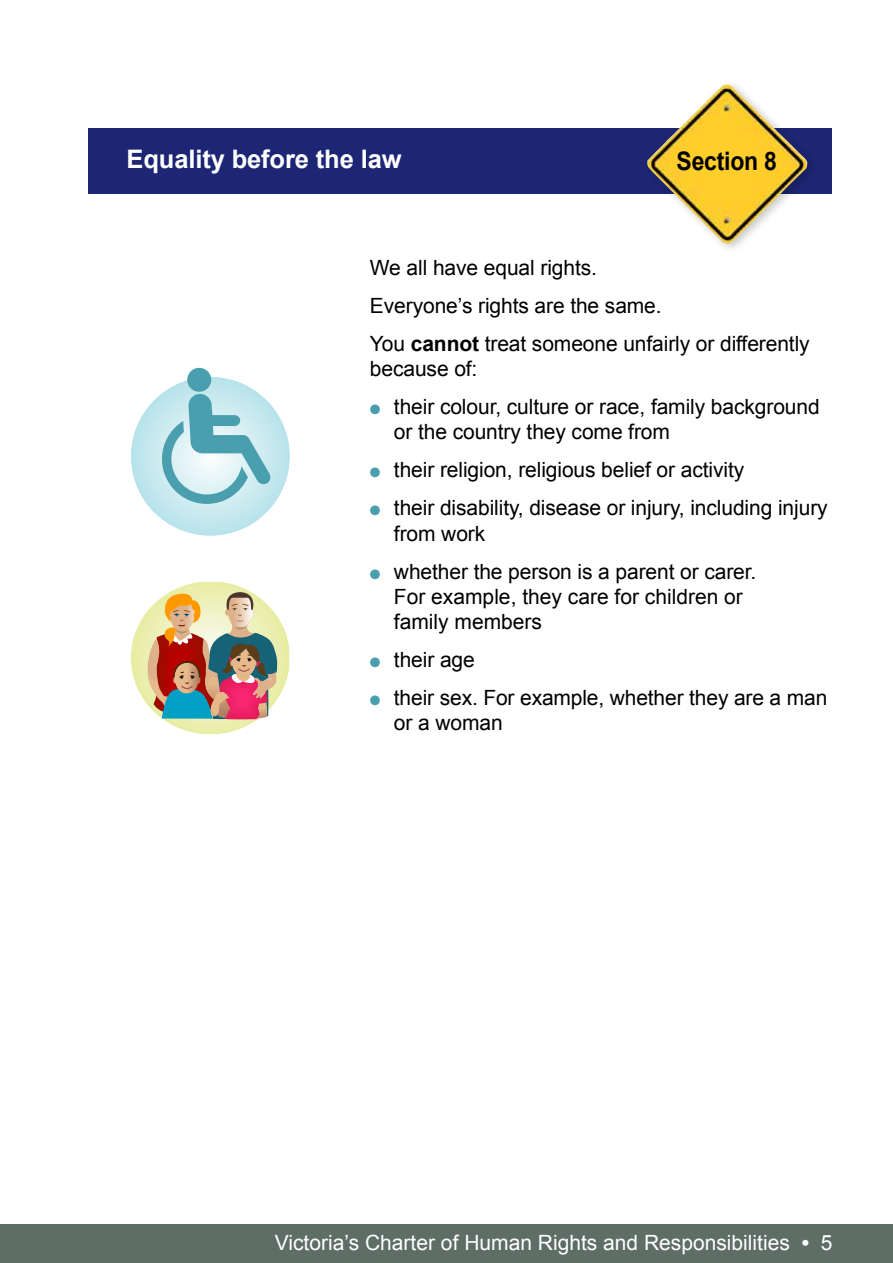
<style>
.page{position:relative;width:893px;height:1263px;background:#fff}
.page>*{position:absolute;margin:0;border:0;box-sizing:border-box;transform-origin:0 0}
.t1{font:700 25.5px "Arial";letter-spacing:-.005em;color:#fff}
.t2{font:700 25.5px "Arial";letter-spacing:-.01em;color:#000;scale:.9 1}
.t3{font:21px/25.2px "Arial";letter-spacing:-.005em;color:#000}
.t4{font:21px "Arial";color:#fff}
.s1{font-weight:700}
.s2{color:#4a9fae}
</style>
<div class="page">
<div style="left:0;top:1225px;width:893px;height:38px;background:#5e6e66"></div>
<div style="left:88px;top:129px;width:743px;height:65px;background:#1c2674"></div>
<svg style="left:131px;top:377px;width:159px;height:159px;background:#c0e6ed"></svg>
<div style="left:187px;top:368px;width:24px;height:24px;background:#4a9fae;border-radius:50%"></div>
<svg style="left:162px;top:394px;width:109px;height:110px;background:#a4d2da"></svg>
<svg style="left:131px;top:582px;width:158px;height:152px"></svg>
<div style="left:643px;top:79px;width:175px;height:175px;background:#000;opacity:.21"></div>
<img style="left:647px;top:85px;width:161px;height:160px">
<p class="t1" style="left:127px;top:150px;width:276px">Equality before the law</p>
<p class="t2" style="left:677px;top:151px;width:113px">Section 8</p>
<p class="t3" style="left:370px;top:251px;width:441px;line-height:38px">We all have equal rights.<br>Everyone’s rights are the same.<br>You <span class="s1">cannot</span> treat someone unfairly or differently</p>
<p class="t3" style="left:370px;top:358px;width:109px">because of:</p>
<p class="t3" style="left:394px;top:396px;width:427px;text-indent:-24px"><span class="s2">●</span> their colour, culture or race, family background or the country they come from</p>
<p class="t3" style="left:370px;top:459px;width:376px"><span class="s2">●</span> their religion, religious belief or activity</p>
<p class="t3" style="left:394px;top:497px;width:435px;text-indent:-24px"><span class="s2">●</span> their disability, disease or injury, including injury from work</p>
<p class="t3" style="left:394px;top:560px;width:364px;text-indent:-24px"><span class="s2">●</span> whether the person is a parent or carer.<br>For example, they care for children or family members</p>
<p class="t3" style="left:370px;top:649px;width:106px"><span class="s2">●</span> their age</p>
<p class="t3" style="left:394px;top:687px;width:435px;text-indent:-24px"><span class="s2">●</span> their sex. For example, whether they are a man or a woman</p>
<p class="t4" style="left:275px;top:1234px;width:559px">Victoria’s Charter of Human Rights and Responsibilities <span class="s1">•</span> 5</p>
</div>
